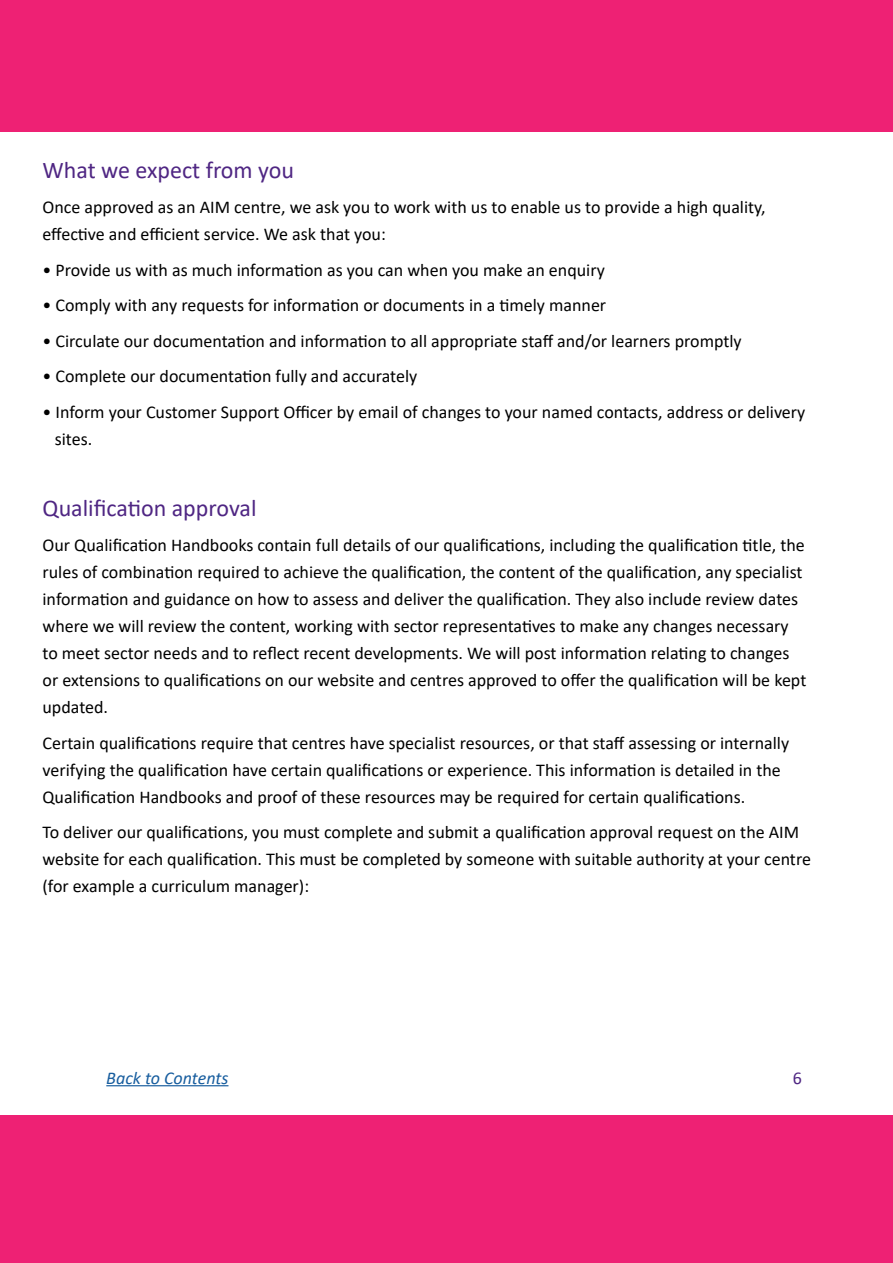
<style>
.page{position:relative;width:893px;height:1263px;background:#fff}
.page>*{position:absolute;margin:0;border:0;box-sizing:border-box;transform-origin:0 0}
.body_copy{font:24px "Calibri";color:#4f2683}
.body_copy-2{font:18px/27px "Calibri";color:#000}
.sub_heading{font:italic 18px "Calibri";color:#175d9e}
.sub_heading-2{font:18px "Calibri";color:#4f2683}
</style>
<div class="page">
<hr style="left:106px;top:1085px;width:122px;height:1px;background:#175d9e">
<div style="left:0;top:0;width:893px;height:132px;background:#ee2174"></div>
<div style="left:0;top:1115px;width:893px;height:148px;background:#ee2174"></div>
<p class="body_copy" style="left:43px;top:153px;width:253px">What we expect from you</p>
<p class="body_copy-2" style="left:43px;top:193px;width:725px">Once approved as an AIM centre, we ask you to work with us to enable us to provide a high quality, effective and efficient service. We ask that you:</p>
<p class="body_copy-2" style="left:43px;top:256px;width:564px">• Provide us with as much information as you can when you make an enquiry</p>
<p class="body_copy-2" style="left:43px;top:291px;width:565px">• Comply with any requests for information or documents in a timely manner</p>
<p class="body_copy-2" style="left:43px;top:327px;width:701px">• Circulate our documentation and information to all appropriate staff and/or learners promptly</p>
<p class="body_copy-2" style="left:43px;top:362px;width:376px">• Complete our documentation fully and accurately</p>
<p class="body_copy-2" style="left:55px;top:398px;width:752px;text-indent:-12px">• Inform your Customer Support Officer by email of changes to your named contacts, address or delivery sites.</p>
<p class="body_copy" style="left:43px;top:491px;width:215px">Qualification approval</p>
<p class="body_copy-2" style="left:43px;top:531px;width:765px">Our Qualification Handbooks contain full details of our qualifications, including the qualification title, the rules of combination required to achieve the qualification, the content of the qualification, any specialist information and guidance on how to assess and deliver the qualification. They also include review dates where we will review the content, working with sector representatives to make any changes necessary to meet sector needs and to reflect recent developments. We will post information relating to changes or extensions to qualifications on our website and centres approved to offer the qualification will be kept updated.</p>
<p class="body_copy-2" style="left:43px;top:729px;width:748px">Certain qualifications require that centres have specialist resources, or that staff assessing or internally verifying the qualification have certain qualifications or experience. This information is detailed in the<br>Qualification Handbooks and proof of these resources may be required for certain qualifications.</p>
<p class="body_copy-2" style="left:43px;top:818px;width:770px">To deliver our qualifications, you must complete and submit a qualification approval request on the AIM website for each qualification. This must be completed by someone with suitable authority at your centre (for example a curriculum manager):</p>
<p class="sub_heading" style="left:106px;top:1065px;width:124px">Back to Contents</p>
<p class="sub_heading-2" style="left:793px;top:1065px;width:11px">6</p>
</div>
